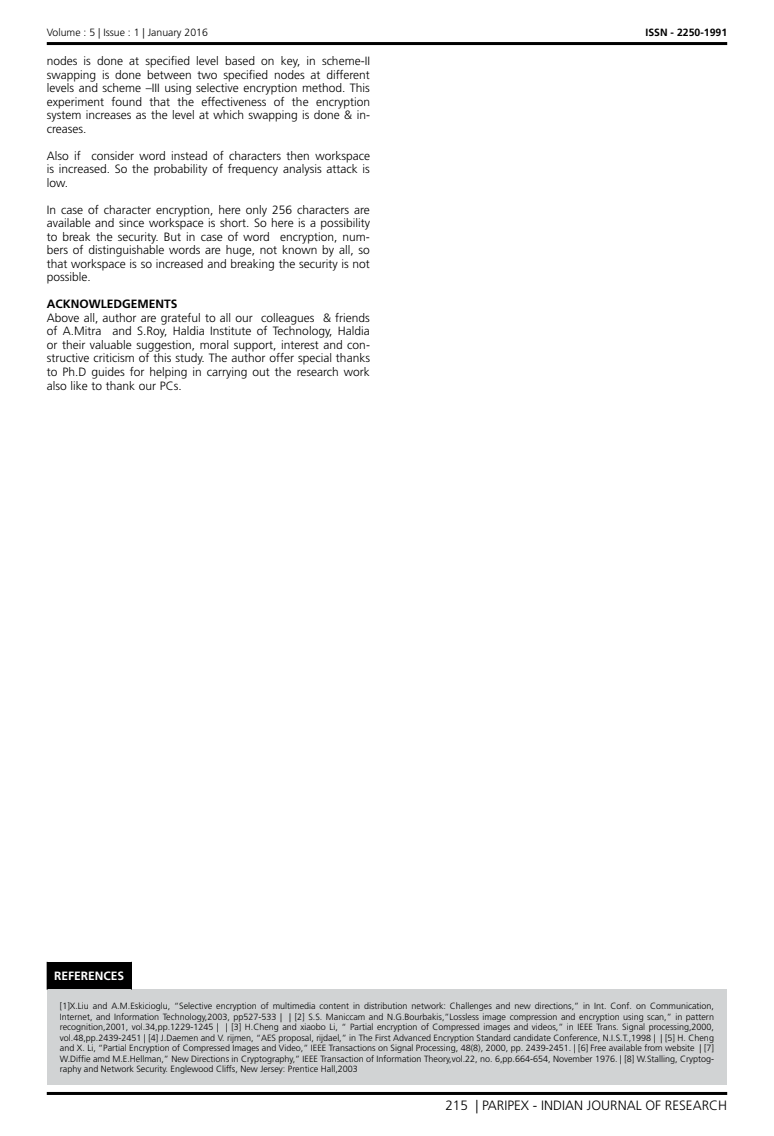
<style>
.page{position:relative;width:774px;height:1136px;background:#fff}
.page>*{position:absolute;margin:0;border:0;box-sizing:border-box;transform-origin:0 0}
.t1{font:300 13.5px "Frutiger LT Std";color:#000}
.t2{font:300 12px/13.5px "Frutiger LT Std";color:#000;text-align:justify}
.t3{font:700 12px "Frutiger LT Std";color:#000}
.t4{font:700 12px "Frutiger LT Std";color:#fff}
.t5{font:300 10.5px "Frutiger LT Std";color:#000}
.t6{font:700 10.5px "Frutiger LT Std";color:#000}
.t7{font:300 9px/10.5px "Frutiger LT Std";color:#000;text-align:justify}
</style>
<div class="page">
<hr style="left:47px;top:42px;width:680px;height:3px;background:#000">
<hr style="left:47px;top:1091px;width:680px;height:3px;background:#000">
<div style="left:47px;top:961px;width:84px;height:28px;background:#000"></div>
<div style="left:47px;top:989px;width:680px;height:95px;background:#d1d3d4"></div>
<svg style="left:131px;top:961px;width:1px;height:28px"></svg>
<p class="t5" style="left:47px;top:27px;width:163px">Volume : 5 | Issue : 1 | January 2016</p>
<p class="t6" style="left:645px;top:27px;width:83px">ISSN - 2250-1991</p>
<p class="t2" style="left:47px;top:55px;width:325px">nodes is done at specified level based on key, in scheme-II swapping is done between two specified nodes at different levels and scheme –III using selective encryption method. This experiment found that the effectiveness of the encryption system increases as the level at which swapping is done &amp; in&shy;creases.</p>
<h2 class="t2" style="left:47px;top:149px;width:325px">Also if consider word instead of characters then workspace is increased. So the probability of frequency analysis attack is low.</h2>
<p class="t2" style="left:47px;top:203px;width:325px">In case of character encryption, here only 256 characters are available and since workspace is short. So here is a possibility to break the security. But in case of word encryption, num&shy;bers of distinguishable words are huge, not known by all, so that workspace is so increased and breaking the security is not possible.</p>
<h2 class="t3" style="left:47px;top:297px;width:132px">ACKNOWLEDGEMENTS</h2>
<p class="t2" style="left:47px;top:311px;width:325px">Above all, author are grateful to all our colleagues &amp; friends of A.Mitra and S.Roy, Haldia Institute of Technology, Haldia or their valuable suggestion, moral support, interest and con&shy;structive criticism of this study. The author offer special thanks to Ph.D guides for helping in carrying out the research work also like to thank our PCs.</p>
<h2 class="t4" style="left:54px;top:968px;width:72px">REFERENCES</h2>
<p class="t7" style="left:60px;top:1000px;width:656px">[1]X.Liu and A.M.Eskicioglu, “Selective encryption of multimedia content in distribution network: Challenges and new directions,” in Int. Conf. on Communication, Internet, and Information Technology,2003, pp527-533 | | [2] S.S. Maniccam and N.G.Bourbakis,”Lossless image compression and encryption using scan,” in pattern recognition,2001, vol.34,pp.1229-1245 | | [3] H.Cheng and xiaobo Li, “ Partial encryption of Compressed images and videos,” in IEEE Trans. Signal processing,2000, vol.48,pp.2439-2451 | [4] J.Daemen and V. rijmen, “AES proposal, rijdael,” in The First Advanced Encryption Standard candidate Conference, N.I.S.T.,1998 | | [5] H. Cheng and X. Li, “Partial Encryption of Compressed Images and Video,” IEEE Transactions on Signal Processing, 48(8), 2000, pp. 2439-2451. | [6] Free available from website | [7] W.Diffie amd M.E.Hellman,” New Directions in Cryptography,” IEEE Transaction of Information Theory,vol.22, no. 6,pp.664-654, November 1976. | [8] W.Stalling, Cryptog&shy;raphy and Network Security. Englewood Cliffs, New Jersey: Prentice Hall,2003</p>
<h1 class="t1" style="left:445px;top:1097px;width:283px">215 | PARIPEX - INDIAN JOURNAL OF RESEARCH</h1>
</div>
